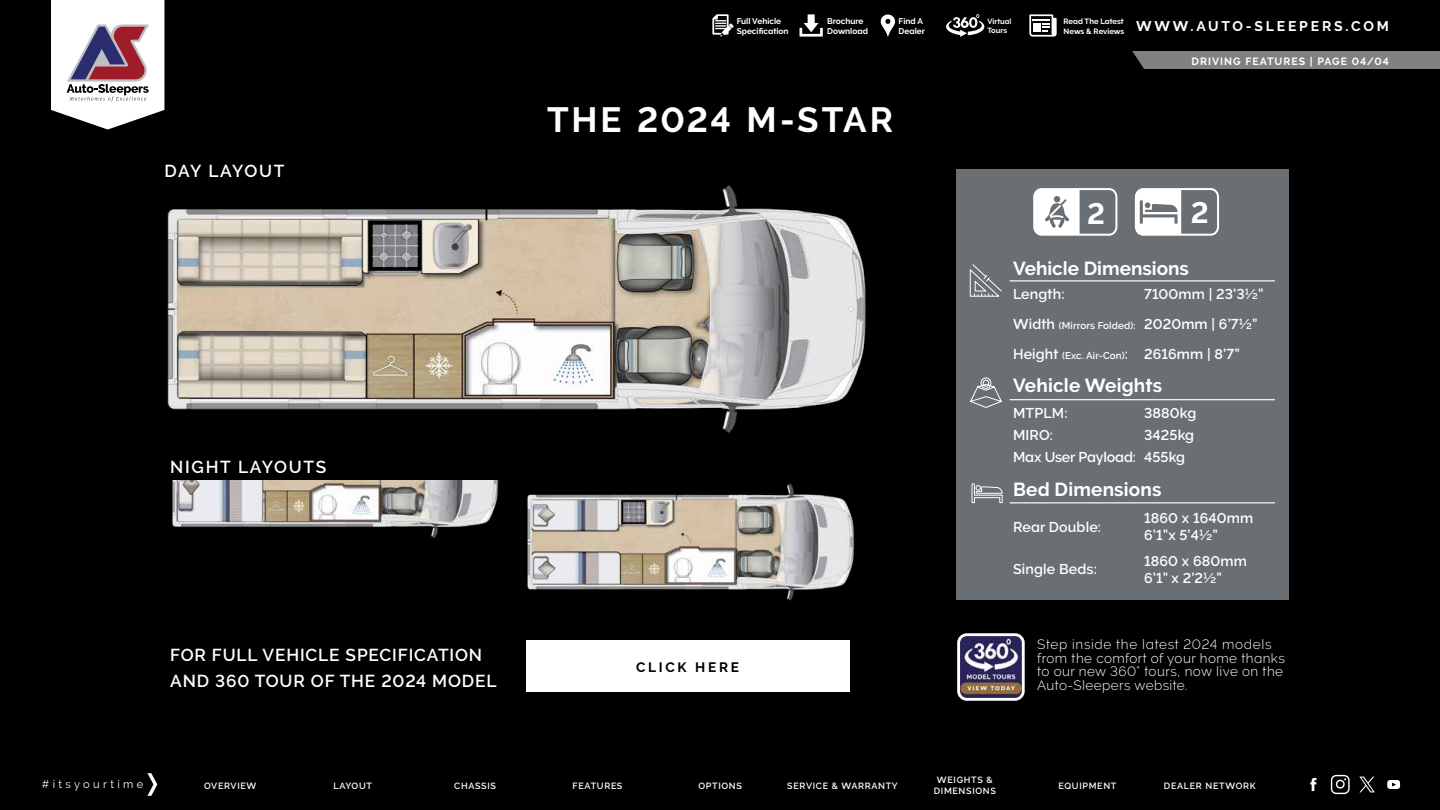
<style>
.page{position:relative;width:1440px;height:810px;background:#fff}
.page>*{position:absolute;margin:0;border:0;box-sizing:border-box;transform-origin:0 0}
.t1{font:700 34.95px "Raleway";letter-spacing:.07em;color:#fff}
.t2{font:700 29.4px "Raleway";color:#fff}
.t3{font:700 18.9px "Raleway";letter-spacing:.01em;color:#fff}
.t4{font:600 17.25px/25.5px "Raleway";letter-spacing:.05em;color:#fff}
.t5{font:600 17.25px "Raleway";letter-spacing:.1em;color:#fff}
.t6{font:600 17.25px "Raleway";letter-spacing:.075em;color:#fff}
.t7{font:600 14.17px/30.2px "Raleway";letter-spacing:.01em;color:#fff}
.t8{font:600 14.17px/22.4px "Raleway";letter-spacing:-.01em;color:#fff}
.t9{font:700 14.02px "Raleway";letter-spacing:.2em;color:#fff}
.t10{font:700 13.65px "Raleway";letter-spacing:.2em;color:#000}
.t11{font:300 13.5px/13.6px "Raleway";letter-spacing:.03em;color:#fff}
.t12{font:11.1px "Raleway";letter-spacing:.3em;color:#fff}
.t13{font:700 10.5px "Raleway";letter-spacing:.095em;color:#fff}
.t14{font:600 9px/10.8px "Raleway";letter-spacing:.075em;color:#fff;text-align:center}
.t15{font:700 8.25px/10px "Raleway";color:#fff}
.t16{font:700 7.73px/9.2px "Raleway";letter-spacing:-.01em;color:#fff}
.t17{font:700 7.5px/9px "Raleway";color:#fff}
.s1{font-size:9.82px}
</style>
<div class="page">
<div style="left:0;top:42px;width:1440px;height:726px;background:#000"></div>
<img style="left:961px;top:637px;width:60px;height:60px">
<div style="left:957px;top:633px;width:68px;height:68px;border:3px solid #fff;border-radius:8px"></div>
<div style="left:526px;top:640px;width:323px;height:52px;background:#fff"></div>
<div style="left:1132px;top:51px;width:308px;height:18px;background:#808080"></div>
<img style="left:167px;top:185px;width:699px;height:248px">
<img style="left:172px;top:481px;width:327px;height:57px">
<img style="left:527px;top:483px;width:328px;height:118px">
<div style="left:956px;top:169px;width:332px;height:431px;background:#696f72"></div>
<svg style="left:971px;top:483px;width:32px;height:21px"></svg>
<svg style="left:969px;top:264px;width:33px;height:33px"></svg>
<svg style="left:970px;top:377px;width:32px;height:31px"></svg>
<hr style="left:1010px;top:280px;width:131px;height:1px;background:#fff">
<hr style="left:1141px;top:280px;width:134px;height:1px;background:#fff">
<hr style="left:1010px;top:399px;width:131px;height:1px;background:#fff">
<hr style="left:1141px;top:399px;width:134px;height:1px;background:#fff">
<hr style="left:1010px;top:502px;width:131px;height:1px;background:#fff">
<hr style="left:1141px;top:502px;width:134px;height:1px;background:#fff">
<div style="left:1033px;top:188px;width:84px;height:48px;border:2px solid #fff;border-radius:8px"></div>
<svg style="left:1034px;top:189px;width:46px;height:45px;background:#e7e8e8"></svg>
<svg style="left:1138px;top:191px;width:43px;height:42px"></svg>
<div style="left:1135px;top:188px;width:84px;height:48px;border:2px solid #fff;border-radius:8px"></div>
<div style="left:0;top:0;width:1440px;height:51px;background:#000"></div>
<svg style="left:712px;top:14px;width:21px;height:23px"></svg>
<svg style="left:881px;top:14px;width:14px;height:23px"></svg>
<svg style="left:800px;top:14px;width:23px;height:23px"></svg>
<svg style="left:946px;top:14px;width:38px;height:23px"></svg>
<svg style="left:51px;top:0;width:113px;height:130px;background:#c7bbc1"></svg>
<svg style="left:1029px;top:14px;width:28px;height:23px"></svg>
<div style="left:1033px;top:23px;width:7px;height:8px;background:#fff"></div>
<div style="left:0;top:759px;width:1440px;height:51px;background:#000"></div>
<svg style="left:147px;top:773px;width:10px;height:23px"></svg>
<svg style="left:1310px;top:778px;width:6px;height:13px"></svg>
<svg style="left:1387px;top:780px;width:13px;height:9px"></svg>
<svg style="left:1328px;top:772px;width:25px;height:25px"></svg>
<svg style="left:1331px;top:775px;width:19px;height:19px"></svg>
<svg style="left:1359px;top:777px;width:16px;height:15px"></svg>
<p class="t6" style="left:164px;top:161px;width:122px">DAY LAYOUT</p>
<p class="t5" style="left:170px;top:457px;width:158px">NIGHT LAYOUTS</p>
<p class="t15" style="left:737px;top:17px;width:53px">Full Vehicle<br>Specification</p>
<p class="t15" style="left:899px;top:17px;width:28px">Find A<br>Dealer</p>
<p class="t15" style="left:827px;top:17px;width:42px">Brochure<br>Download</p>
<p class="t17" style="left:987px;top:17px;width:26px">Virtual<br>Tours</p>
<p class="t16" style="left:1064px;top:17px;width:62px">Read The Latest<br>News &amp; Reviews</p>
<p class="t9" style="left:1136px;top:18px;width:254px">WWW.AUTO-SLEEPERS.COM</p>
<p class="t13" style="left:1242px;top:55px;width:148px">OVERVIEW | PAGE 02/04</p>
<p class="t13" style="left:1191px;top:55px;width:115px">DRIVING FEATURES</p>
<p class="t13" style="left:1360px;top:55px;width:8px">4</p>
<h1 class="t1" style="left:547px;top:100px;width:347px">THE 2024 M-STAR</h1>
<h2 class="t2" style="left:1087px;top:197px;width:19px">2</h2>
<h2 class="t2" style="left:1191px;top:195px;width:19px">2</h2>
<h3 class="t3" style="left:1013px;top:258px;width:177px">Vehicle Dimensions</h3>
<p class="t7" style="left:1013px;top:279px;width:53px">Length:</p>
<p class="t7" style="left:1013px;top:279px;width:252px;text-indent:131px">7100mm | 23’3½”<br>Width <span class="s1">(Mirrors Folded):</span> 2020mm | 6’7½”<br>Height <span class="s1">(Exc. Air-Con)</span>: 2616mm | 8’7”</p>
<h3 class="t3" style="left:1013px;top:375px;width:151px">Vehicle Weights</h3>
<p class="t7" style="left:1013px;top:397px;width:56px">MTPLM:</p>
<p class="t7" style="left:1144px;top:397px;width:54px">3880kg</p>
<p class="t7" style="left:1013px;top:420px;width:41px">MIRO:</p>
<p class="t8" style="left:1013px;top:424px;width:182px;text-indent:131px">3425kg<br>Max User Payload: 455kg</p>
<h3 class="t3" style="left:1013px;top:478px;width:150px">Bed Dimensions</h3>
<p class="t7" style="left:1013px;top:512px;width:89px">Rear Double:</p>
<p class="t7" style="left:1144px;top:510px;width:111px;line-height:17px">1860 x 1640mm<br>6’1”x 5’4½”</p>
<p class="t7" style="left:1013px;top:554px;width:85px">Single Beds:</p>
<p class="t7" style="left:1144px;top:552px;width:104px;line-height:17px">1860 x 680mm<br>6’1” x 2’2½”</p>
<p class="t4" style="left:170px;top:643px;width:328px">FOR FULL VEHICLE SPECIFICATION<br>AND 360 TOUR OF THE 2024 MODEL</p>
<p class="t11" style="left:1037px;top:637px;width:249px">Step inside the latest 2024 models from the comfort of your home thanks to our new 360° tours, now live on the<br>Auto-Sleepers website.</p>
<p class="t10" style="left:636px;top:660px;width:105px">CLICK HERE</p>
<p class="t12" style="left:42px;top:778px;width:103px">#itsyourtime</p>
<p class="t14" style="left:204px;top:780px;width:54px">OVERVIEW</p>
<p class="t14" style="left:334px;top:780px;width:40px">LAYOUT</p>
<p class="t14" style="left:454px;top:780px;width:43px">CHASSIS</p>
<p class="t14" style="left:573px;top:780px;width:51px">FEATURES</p>
<p class="t14" style="left:698px;top:780px;width:45px">OPTIONS</p>
<p class="t14" style="left:787px;top:780px;width:112px">SERVICE &amp; WARRANTY</p>
<p class="t14" style="left:934px;top:775px;width:64px">WEIGHTS &amp;<br>DIMENSIONS</p>
<p class="t14" style="left:1059px;top:780px;width:59px">EQUIPMENT</p>
<p class="t14" style="left:1164px;top:780px;width:93px">DEALER NETWORK</p>
</div>
